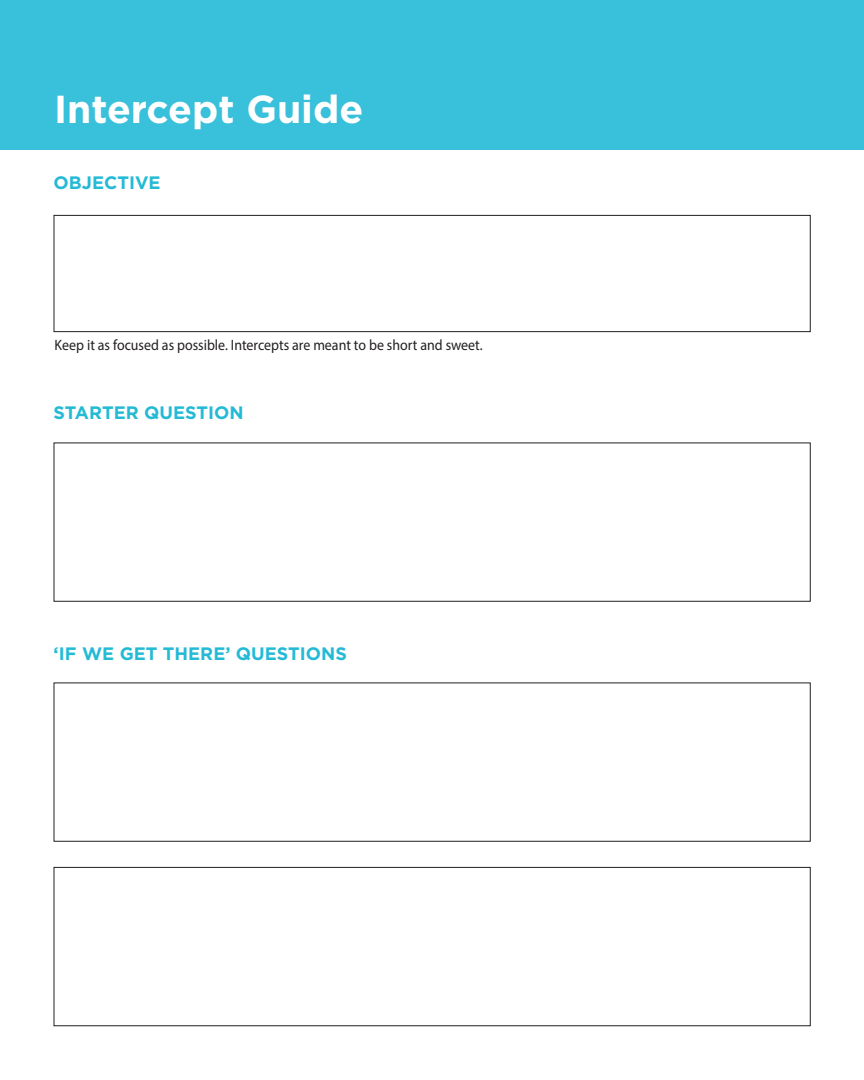
<style>
.page{position:relative;width:864px;height:1080px;background:#fff}
.page>*{position:absolute;margin:0;border:0;box-sizing:border-box;transform-origin:0 0}
.Large_Header{font:700 39px "Gotham";color:#fff}
.t1{font:700 18px "Gotham";color:#24bad6}
.Body_Copy{font:15px "Myriad Pro";color:#231f20;scale:.93 1}
</style>
<div class="page">
<div style="left:1px;top:0;width:863px;height:150px;background:#39c0da"></div>
<div style="left:54px;top:215px;width:757px;height:117px;border:1px solid #231f20"></div>
<div style="left:54px;top:443px;width:757px;height:159px;border:1px solid #231f20"></div>
<div style="left:54px;top:683px;width:757px;height:159px;border:1px solid #231f20"></div>
<div style="left:54px;top:867px;width:757px;height:159px;border:1px solid #231f20"></div>
<p class="Large_Header" style="left:54px;top:83px;width:311px">Intercept Guide</p>
<p class="t1" style="left:54px;top:170px;width:109px">OBJECTIVE</p>
<p class="Body_Copy" style="left:55px;top:336px;width:462px">Keep it as focused as possible. Intercepts are meant to be short and sweet.</p>
<p class="t1" style="left:54px;top:400px;width:192px">STARTER QUESTION</p>
<p class="t1" style="left:54px;top:642px;width:295px">‘IF WE GET THERE’ QUESTIONS</p>
</div>
